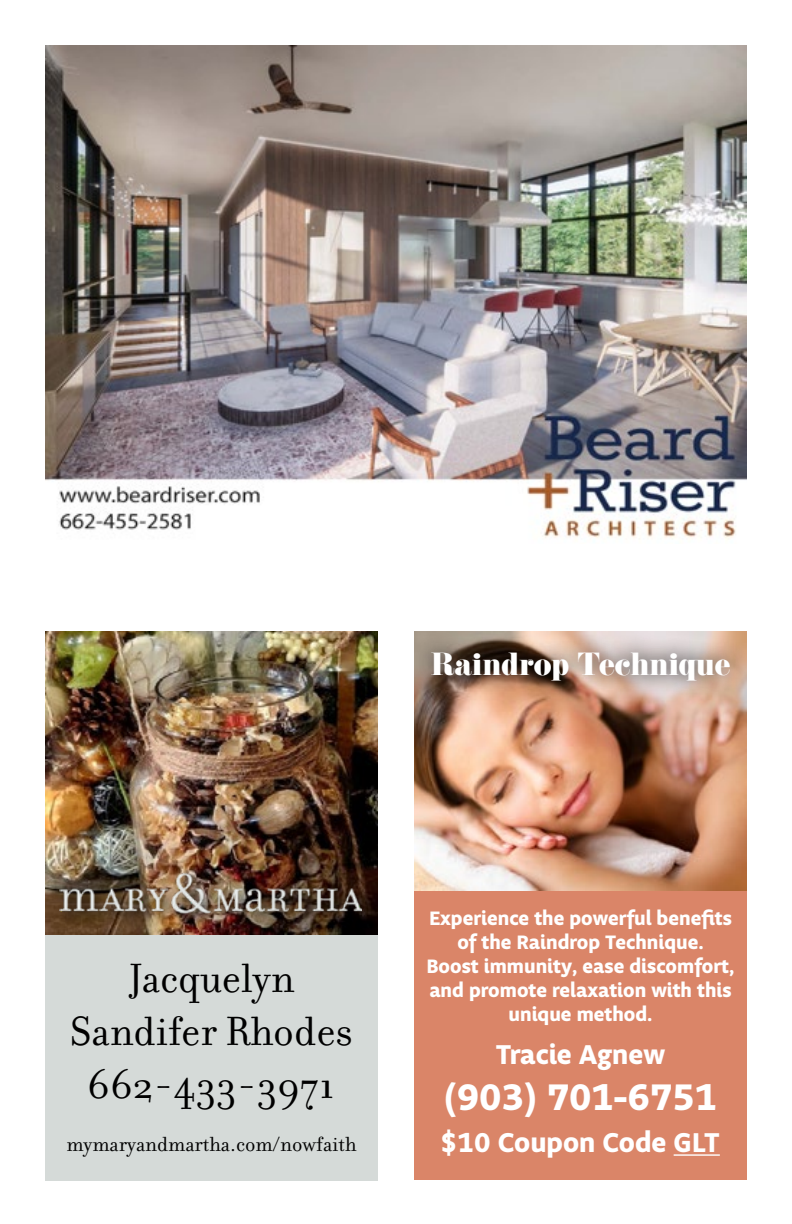
<style>
.page{position:relative;width:792px;height:1224px;background:#fff}
.page>*{position:absolute;margin:0;border:0;box-sizing:border-box;transform-origin:0 0}
.t1{font:44px/52.8px "Filosofia OT";color:#000;text-align:center}
.t2{font:700 38px "Obliqua Sans";color:#fff}
.t3{font:700 28px "Obliqua Sans";color:#fff}
.t4{font:28px "Eloquent JF Pro";color:#fff}
.t5{font:22px "Filosofia OT";color:#000}
.t6{font:700 20px/24px "Obliqua Sans";color:#fff;text-align:center}
</style>
<div class="page">
<div style="left:414px;top:890px;width:333px;height:290px;background:#da8568"></div>
<hr style="left:674px;top:1154px;width:46px;height:2px;background:#fff">
<img style="left:414px;top:631px;width:333px;height:259px">
<div style="left:414px;top:632px;width:335px;height:68px;background:#000;opacity:.85"></div>
<div style="left:45px;top:631px;width:333px;height:549px;background:#d5dad8"></div>
<img style="left:45px;top:631px;width:333px;height:304px">
<img style="left:56px;top:869px;width:321px;height:59px">
<img style="left:59px;top:873px;width:302px;height:47px">
<img style="left:45px;top:45px;width:702px;height:494px">
<h3 class="t4" style="left:431px;top:649px;width:301px">Raindrop Technique</h3>
<h1 class="t1" style="left:70px;top:952px;width:284px">Jacquelyn<br>Sandifer Rhodes<br>662-433-3971</h1>
<p class="t5" style="left:66px;top:1132px;width:292px">mymaryandmartha.com/nowfaith</p>
<p class="t6" style="left:427px;top:908px;width:309px">Experience the powerful benefits of the Raindrop Technique.<br>Boost immunity, ease discomfort, and promote relaxation with this unique method.</p>
<h3 class="t3" style="left:496px;top:1039px;width:171px">Tracie Agnew</h3>
<h2 class="t2" style="left:444px;top:1075px;width:275px">(903) 701-6751</h2>
<h3 class="t3" style="left:441px;top:1127px;width:280px">$10 Coupon Code GLT</h3>
</div>
